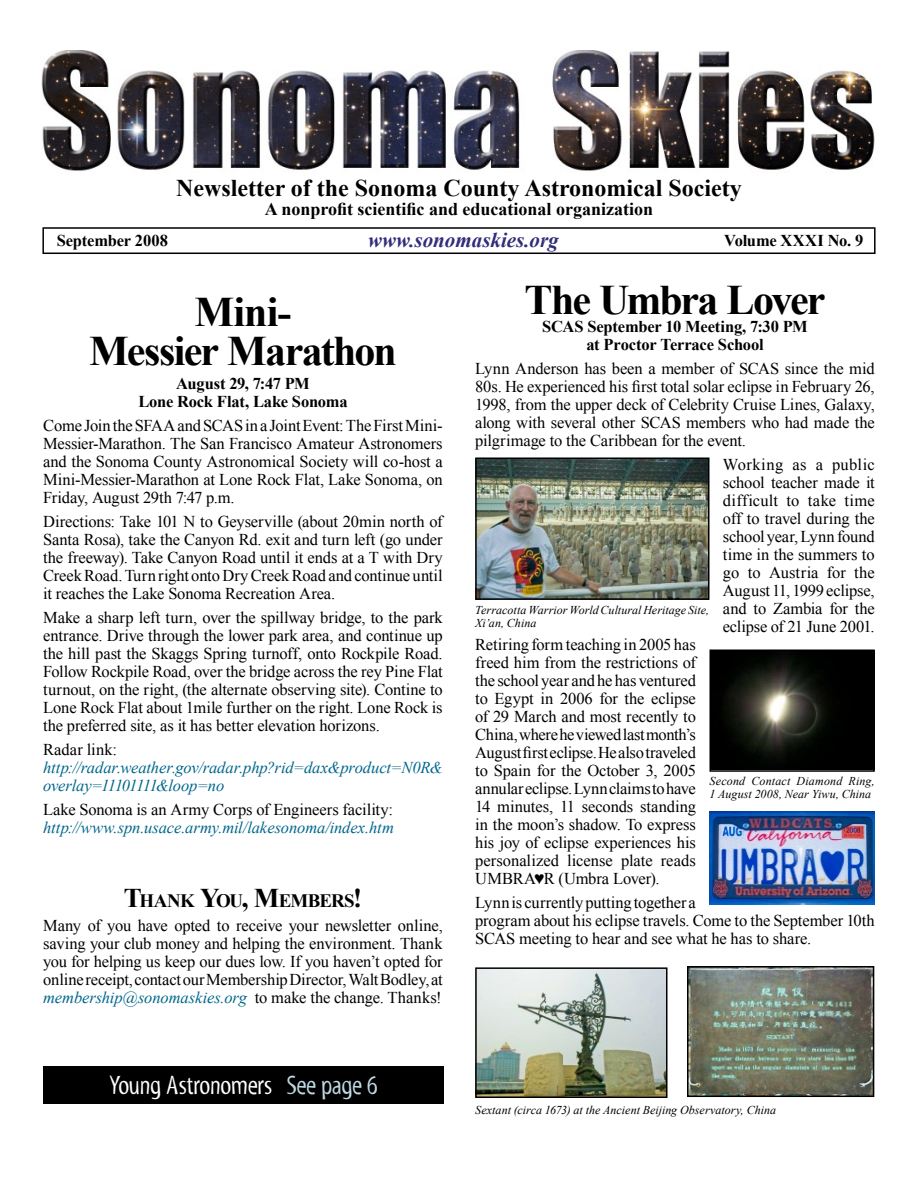
<style>
.page{position:relative;width:918px;height:1188px;background:#fff}
.page>*{position:absolute;margin:0;border:0;box-sizing:border-box;transform-origin:0 0}
.t1{font:700 42px/39px "Times New Roman";letter-spacing:-.04em;color:#000;text-align:center}
.t2{font:27px "Myriad Tilt";letter-spacing:-.02em;color:#fff}
.t3{font:700 24px "Times New Roman";color:#000}
.t4{font:italic 700 21px "Times New Roman";color:#312d7a}
.t5{font:700 18.9px "Times New Roman";letter-spacing:-.04em;color:#000}
.t6{font:700 18px "Times New Roman";color:#000}
.t7{font:16.5px/18px "Times New Roman";letter-spacing:-.01em;color:#000;text-align:justify}
.t8{font:italic 16.5px/18px "Times New Roman";letter-spacing:-.005em;color:#00668c}
.t9{font:700 16.5px/18px "Times New Roman";letter-spacing:-.01em;color:#000;text-align:center}
.t10{font:italic 12px/12.8px "Times New Roman";letter-spacing:.005em;color:#000}
.s1{font-size:27px}
.s2{font-style:italic;color:#00668c}
.s3{color:#bfd9e2}
</style>
<div class="page">
<div style="left:42px;top:227px;width:834px;height:27px;border:2px solid #000"></div>
<div style="left:43px;top:1066px;width:400px;height:38px;background:#000"></div>
<img style="left:42px;top:50px;width:833px;height:121px">
<img style="left:710px;top:812px;width:165px;height:93px">
<img style="left:478px;top:461px;width:229px;height:136px">
<div style="left:475px;top:458px;width:235px;height:142px;border:2px solid #000"></div>
<img style="left:478px;top:970px;width:187px;height:125px">
<div style="left:475px;top:967px;width:193px;height:131px;border:2px solid #000"></div>
<img style="left:690px;top:969px;width:181px;height:125px">
<div style="left:687px;top:966px;width:187px;height:131px;border:2px solid #000"></div>
<img style="left:713px;top:653px;width:159px;height:116px">
<div style="left:710px;top:650px;width:165px;height:122px;border:2px solid #000"></div>
<h3 class="t3" style="left:176px;top:172px;width:567px">Newsletter of the Sonoma County Astronomical Society</h3>
<p class="t6" style="left:265px;top:196px;width:390px">A nonprofit scientific and educational organization</p>
<p class="t4" style="left:368px;top:225px;width:192px">www.sonomaskies.org</p>
<h1 class="t1" style="left:524px;top:279px;width:303px">The Umbra Lover</h1>
<p class="t9" style="left:542px;top:317px;width:267px">SCAS September 10 Meeting, 7:30 PM at Proctor Terrace School</p>
<p class="t7" style="left:475px;top:359px;width:401px">Lynn Anderson has been a member of SCAS since the mid 80s. He experienced his first total solar eclipse in February 26, 1998, from the upper deck of Celebrity Cruise Lines, Galaxy, along with several other SCAS members who had made the pilgrimage to the Caribbean for the event.</p>
<p class="t7" style="left:723px;top:455px;width:154px">Working as a public school teacher made it difficult to take time off to travel during the school year, Lynn found time in the summers to go to Austria for the August 11, 1999 eclipse, and to Zambia for the eclipse of 21 June 2001.</p>
<p class="t7" style="left:475px;top:635px;width:222px">Retiring form teaching in 2005 has freed him from the restrictions of the school year and he has ventured to Egypt in 2006 for the eclipse of 29 March and most recently to China, where he viewed last month’s August first eclipse. He also traveled to Spain for the October 3, 2005 annular eclipse. Lynn claims to have 14 minutes, 11 seconds standing in the moon’s shadow. To express his joy of eclipse experiences his personalized license plate reads UMBRA♥R (Umbra Lover).</p>
<p class="t7" style="left:475px;top:893px;width:401px;text-align:left">Lynn is currently putting together a<br>program about his eclipse travels. Come to the September 10th<br>SCAS meeting to hear and see what he has to share.</p>
<p class="t9" style="left:57px;top:231px;width:113px">September 2008</p>
<p class="t9" style="left:724px;top:231px;width:141px">Volume XXXI No. 9</p>
<h1 class="t1" style="left:89px;top:291px;width:309px">Mini-<br>Messier Marathon</h1>
<p class="t9" style="left:138px;top:374px;width:211px">August 29, 7:47 PM<br>Lone Rock Flat, Lake Sonoma</p>
<p class="t7" style="left:43px;top:416px;width:401px">Come Join the SFAA and SCAS in a Joint Event: The First Mini-Messier-Marathon. The San Francisco Amateur Astronomers and the Sonoma County Astronomical Society will co-host a Mini-Messier-Marathon at Lone Rock Flat, Lake Sonoma, on Friday, August 29th 7:47 p.m.</p>
<p class="t7" style="left:43px;top:512px;width:401px">Directions: Take 101 N to Geyserville (about 20min north of Santa Rosa), take the Canyon Rd. exit and turn left (go under the freeway). Take Canyon Road until it ends at a T with Dry Creek Road. Turn right onto Dry Creek Road and continue until it reaches the Lake Sonoma Recreation Area.</p>
<p class="t7" style="left:43px;top:608px;width:401px">Make a sharp left turn, over the spillway bridge, to the park entrance. Drive through the lower park area, and continue up the hill past the Skaggs Spring turnoff, onto Rockpile Road.<br>Follow Rockpile Road, over the bridge across the rey Pine Flat turnout, on the right, (the alternate observing site). Contine to Lone Rock Flat about 1mile further on the right. Lone Rock is the preferred site, as it has better elevation horizons.</p>
<p class="t7" style="left:43px;top:740px;width:76px">Radar link:</p>
<p class="t8" style="left:43px;top:758px;width:401px">http://radar.weather.gov/radar.php?rid=dax&amp;product=N0R&amp; overlay=11101111&amp;loop=no</p>
<p class="t7" style="left:43px;top:800px;width:351px">Lake Sonoma is an Army Corps of Engineers facility:</p>
<p class="t8" style="left:43px;top:818px;width:352px">http://www.spn.usace.army.mil/lakesonoma/index.htm</p>
<p class="t10" style="left:475px;top:604px;width:236px">Terracotta Warrior World Cultural Heritage Site,<br>Xi’an, China</p>
<p class="t10" style="left:710px;top:775px;width:167px">Second Contact Diamond Ring,<br>1 August 2008, Near Yiwu, China</p>
<p class="t5" style="left:124px;top:887px;width:240px"><span class="s1">T</span>HANK <span class="s1">Y</span>OU<span class="s1">, M</span>EMBERS<span class="s1">!</span></p>
<p class="t7" style="left:43px;top:916px;width:401px">Many of you have opted to receive your newsletter online, saving your club money and helping the environment. Thank you for helping us keep our dues low. If you haven’t opted for online receipt, contact our Membership Director, Walt Bodley, at <span class="s2">membership@sonomaskies.org</span> to make the change. Thanks!</p>
<h2 class="t2" style="left:109px;top:1071px;width:270px">Young Astronomers <span class="s3">See page 6</span></h2>
<p class="t10" style="left:475px;top:1103px;width:302px">Sextant (circa 1673) at the Ancient Beijing Observatory, China</p>
</div>
